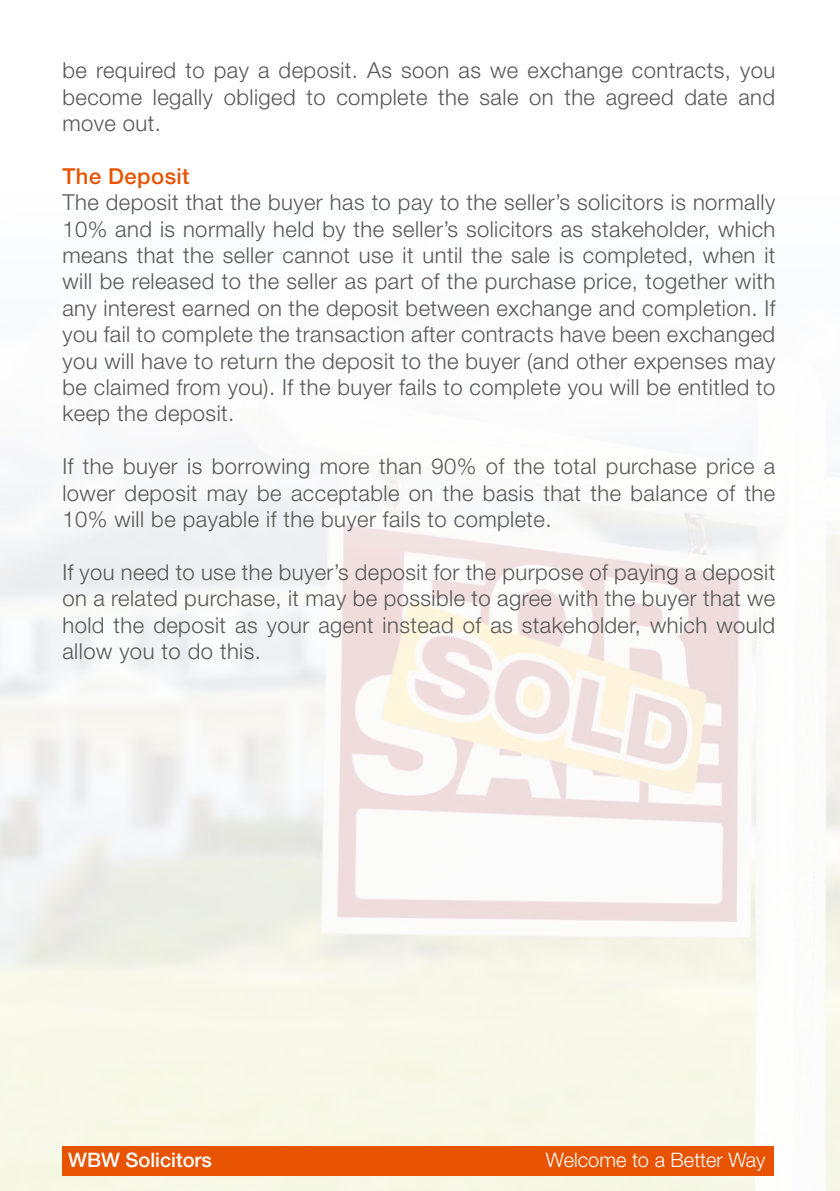
<style>
.page{position:relative;width:840px;height:1191px;background:#fff}
.page>*{position:absolute;margin:0;border:0;box-sizing:border-box;transform-origin:0 0}
.t1{font:300 22px/26.4px "Helvetica Neue LT Std";letter-spacing:.02em;color:#575756;text-align:justify}
.t2{font:500 22px "Helvetica Neue LT Std";letter-spacing:.02em;color:#e75300}
.t3{font:300 20px "Helvetica Neue LT Std";color:#fff}
.t4{font:500 20px "Helvetica Neue LT Std";color:#fff}
</style>
<div class="page">
<img style="left:0;top:450px;width:839px;height:741px">
<div style="left:62px;top:1146px;width:711px;height:29px;background:#e75300"></div>
<p class="t1" style="left:62px;top:57px;width:714px">be required to pay a deposit. As soon as we exchange contracts, you become legally obliged to complete the sale on the agreed date and move out.</p>
<p class="t2" style="left:62px;top:163px;width:129px">The Deposit</p>
<p class="t1" style="left:62px;top:189px;width:714px">The deposit that the buyer has to pay to the seller’s solicitors is normally 10% and is normally held by the seller’s solicitors as stakeholder, which means that the seller cannot use it until the sale is completed, when it will be released to the seller as part of the purchase price, together with any interest earned on the deposit between exchange and completion. If you fail to complete the transaction after contracts have been exchanged you will have to return the deposit to the buyer (and other expenses may be claimed from you). If the buyer fails to complete you will be entitled to keep the deposit.</p>
<p class="t1" style="left:62px;top:453px;width:714px">If the buyer is borrowing more than 90% of the total purchase price a lower deposit may be acceptable on the basis that the balance of the 10% will be payable if the buyer fails to complete.</p>
<p class="t1" style="left:62px;top:558px;width:714px">If you need to use the buyer’s deposit for the purpose of paying a deposit on a related purchase, it may be possible to agree with the buyer that we hold the deposit as your agent instead of as stakeholder, which would allow you to do this.</p>
<p class="t4" style="left:68px;top:1148px;width:145px">WBW Solicitors</p>
<p class="t3" style="left:545px;top:1147px;width:221px">Welcome to a Better Way</p>
</div>
